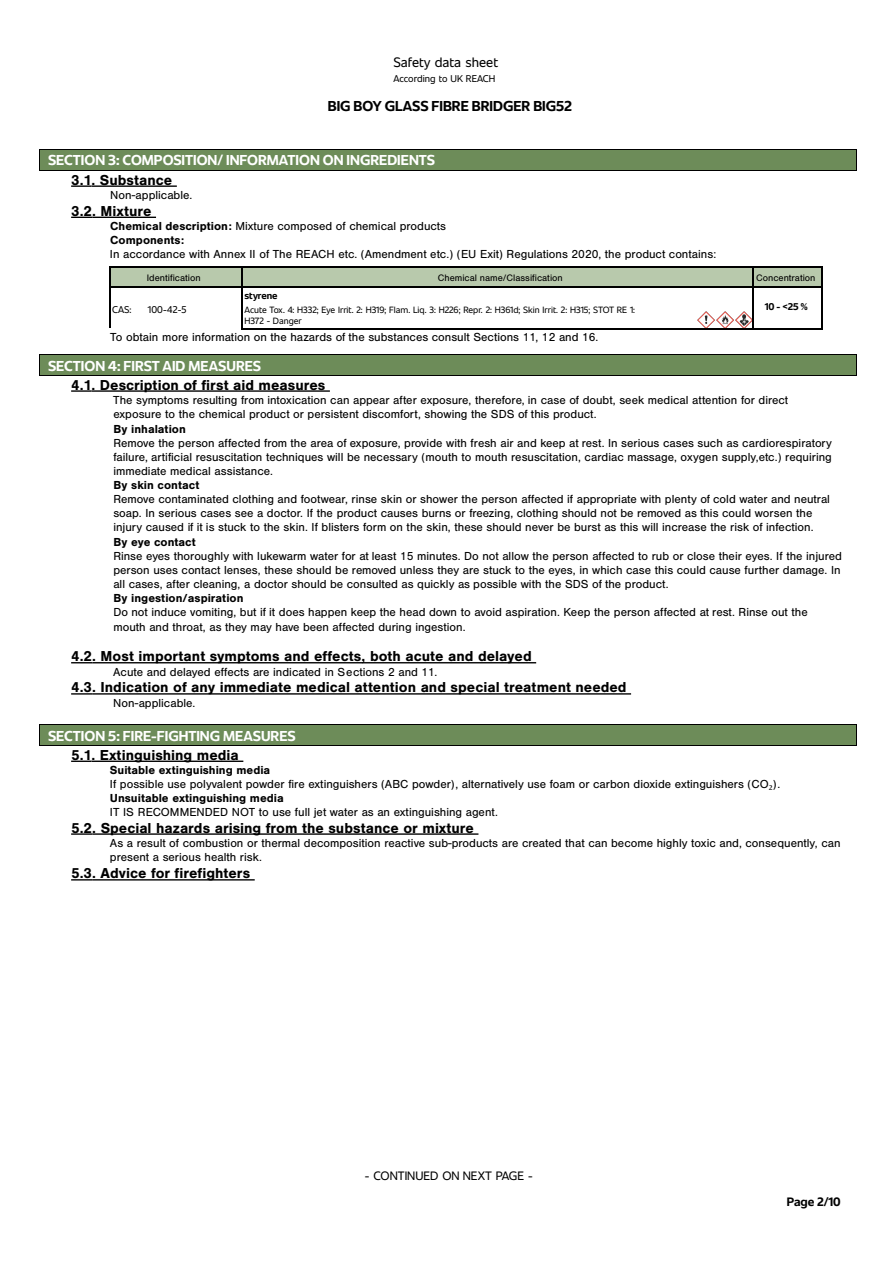
<style>
.page{position:relative;width:893px;height:1264px;background:#fff}
.page>*{position:absolute;margin:0;border:0;box-sizing:border-box;transform-origin:0 0}
.t1{font:700 15px "Nimbus San";color:#000}
.t2{font:700 14.25px "Unitext";color:#fff}
.t3{font:700 14.25px "Unitext";color:#000}
.t4{font:13.5px "Unitext";color:#000}
.t5{font:12px/14.2px "Nimbus San";color:#000}
.t6{font:700 12px "Nimbus San";color:#000}
.t7{font:12px "Unitext";color:#000}
.t8{font:700 12px "Unitext";color:#000}
.t9{font:9.75px "Nimbus San";color:#000}
.t10{font:9.75px "Unitext";color:#000}
.t11{font:700 9.75px "Unitext";color:#000}
.t12{font:9px/10.8px "Unitext";color:#000}
.s1{font-weight:700}
.s2{font-family:"Meta Serif Pro";font-weight:300}
</style>
<div class="page">
<img style="left:735px;top:311px;width:17px;height:17px">
<img style="left:716px;top:311px;width:17px;height:17px">
<img style="left:697px;top:311px;width:17px;height:17px">
<div style="left:40px;top:150px;width:816px;height:20px;background:#6d8c59"></div>
<hr style="left:40px;top:149px;width:816px;height:1px;background:#000">
<hr style="left:40px;top:170px;width:816px;height:1px;background:#000">
<svg style="left:39px;top:149px;width:1px;height:22px"></svg>
<svg style="left:856px;top:149px;width:1px;height:22px"></svg>
<hr style="left:71px;top:185px;width:20px;height:2px;background:#000">
<hr style="left:91px;top:185px;width:86px;height:2px;background:#000">
<hr style="left:71px;top:216px;width:21px;height:2px;background:#000">
<hr style="left:92px;top:216px;width:64px;height:2px;background:#000">
<div style="left:111px;top:267px;width:130px;height:19px;background:#b8c9ac"></div>
<div style="left:242px;top:267px;width:510px;height:19px;background:#b8c9ac"></div>
<div style="left:753px;top:267px;width:67px;height:19px;background:#b8c9ac"></div>
<hr style="left:111px;top:266px;width:130px;height:1px;background:#000">
<hr style="left:242px;top:266px;width:510px;height:1px;background:#000">
<hr style="left:753px;top:266px;width:67px;height:1px;background:#000">
<svg style="left:109px;top:266px;width:2px;height:21px"></svg>
<hr style="left:111px;top:286px;width:130px;height:1px;background:#000">
<svg style="left:241px;top:266px;width:1px;height:21px"></svg>
<hr style="left:242px;top:286px;width:510px;height:1px;background:#000">
<svg style="left:752px;top:266px;width:1px;height:21px"></svg>
<hr style="left:753px;top:286px;width:67px;height:1px;background:#000">
<svg style="left:820px;top:266px;width:2px;height:21px"></svg>
<hr style="left:109px;top:287px;width:2px;height:41px;background:#000">
<hr style="left:241px;top:287px;width:1px;height:41px;background:#000">
<hr style="left:242px;top:328px;width:510px;height:1px;background:#000">
<hr style="left:752px;top:287px;width:1px;height:41px;background:#000">
<hr style="left:753px;top:328px;width:67px;height:1px;background:#000">
<hr style="left:820px;top:287px;width:2px;height:41px;background:#000">
<div style="left:40px;top:355px;width:816px;height:20px;background:#6d8c59"></div>
<hr style="left:40px;top:354px;width:816px;height:1px;background:#000">
<hr style="left:40px;top:375px;width:816px;height:1px;background:#000">
<svg style="left:39px;top:354px;width:1px;height:22px"></svg>
<svg style="left:856px;top:354px;width:1px;height:22px"></svg>
<svg style="left:71px;top:390px;width:21px;height:1px"></svg>
<hr style="left:92px;top:390px;width:238px;height:1px;background:#000">
<svg style="left:71px;top:662px;width:21px;height:1px"></svg>
<hr style="left:92px;top:662px;width:444px;height:1px;background:#000">
<svg style="left:71px;top:693px;width:21px;height:1px"></svg>
<hr style="left:92px;top:693px;width:539px;height:1px;background:#000">
<div style="left:40px;top:724px;width:816px;height:20px;background:#6d8c59"></div>
<hr style="left:40px;top:724px;width:816px;height:1px;background:#000">
<hr style="left:40px;top:744px;width:816px;height:1px;background:#000">
<svg style="left:39px;top:724px;width:1px;height:21px"></svg>
<svg style="left:856px;top:724px;width:1px;height:21px"></svg>
<svg style="left:71px;top:760px;width:21px;height:1px"></svg>
<hr style="left:92px;top:760px;width:151px;height:1px;background:#000">
<svg style="left:71px;top:833px;width:21px;height:1px"></svg>
<hr style="left:92px;top:833px;width:386px;height:1px;background:#000">
<svg style="left:71px;top:879px;width:21px;height:1px"></svg>
<hr style="left:92px;top:879px;width:163px;height:1px;background:#000">
<p class="t4" style="left:393px;top:52px;width:106px">Safety data sheet</p>
<p class="t10" style="left:393px;top:71px;width:103px">According to UK REACH</p>
<p class="t3" style="left:328px;top:96px;width:245px">BIG BOY GLASS FIBRE BRIDGER BIG52</p>
<p class="t2" style="left:48px;top:150px;width:388px">SECTION 3: COMPOSITION/ INFORMATION ON INGREDIENTS</p>
<p class="t1" style="left:71px;top:171px;width:103px">3.1. Substance</p>
<p class="t5" style="left:110px;top:188px;width:84px">Non-applicable.</p>
<p class="t1" style="left:71px;top:202px;width:82px">3.2. Mixture</p>
<p class="t5" style="left:110px;top:219px;width:337px"><span class="s1">Chemical description:</span> Mixture composed of chemical products<br><span class="s1">Components:</span></p>
<p class="t5" style="left:110px;top:247px;width:608px">In accordance with Annex II of The REACH etc. (Amendment etc.) (EU Exit) Regulations 2020, the product contains:</p>
<p class="t9" style="left:147px;top:272px;width:55px">Identification</p>
<p class="t9" style="left:438px;top:272px;width:126px">Chemical name/Classification</p>
<p class="t9" style="left:756px;top:272px;width:61px">Concentration</p>
<p class="t10" style="left:112px;top:302px;width:21px">CAS:</p>
<p class="t10" style="left:148px;top:302px;width:40px">100-42-5</p>
<p class="t11" style="left:244px;top:289px;width:35px">styrene</p>
<p class="t12" style="left:244px;top:304px;width:392px">Acute Tox. 4: H332; Eye Irrit. 2: H319; Flam. Liq. 3: H226; Repr. 2: H361d; Skin Irrit. 2: H315; STOT RE 1:<br>H372 - Danger</p>
<p class="t11" style="left:764px;top:299px;width:44px">10 - &lt;25 %</p>
<p class="t5" style="left:110px;top:330px;width:489px">To obtain more information on the hazards of the substances consult Sections 11, 12 and 16.</p>
<p class="t2" style="left:48px;top:355px;width:214px">SECTION 4: FIRST AID MEASURES</p>
<p class="t1" style="left:71px;top:376px;width:256px">4.1. Description of first aid measures</p>
<p class="t5" style="left:113px;top:393px;width:676px">The symptoms resulting from intoxication can appear after exposure, therefore, in case of doubt, seek medical attention for direct exposure to the chemical product or persistent discomfort, showing the SDS of this product.</p>
<p class="t6" style="left:113px;top:422px;width:74px">By inhalation</p>
<p class="t5" style="left:113px;top:435px;width:720px;text-align:justify">Remove the person affected from the area of exposure, provide with fresh air and keep at rest. In serious cases such as cardiorespiratory failure, artificial resuscitation techniques will be necessary (mouth to mouth resuscitation, cardiac massage, oxygen supply,etc.) requiring immediate medical assistance.</p>
<p class="t6" style="left:113px;top:478px;width:87px">By skin contact</p>
<p class="t5" style="left:113px;top:492px;width:718px">Remove contaminated clothing and footwear, rinse skin or shower the person affected if appropriate with plenty of cold water and neutral soap. In serious cases see a doctor. If the product causes burns or freezing, clothing should not be removed as this could worsen the injury caused if it is stuck to the skin. If blisters form on the skin, these should never be burst as this will increase the risk of infection.</p>
<p class="t6" style="left:113px;top:535px;width:84px">By eye contact</p>
<p class="t5" style="left:113px;top:549px;width:730px;text-align:justify">Rinse eyes thoroughly with lukewarm water for at least 15 minutes. Do not allow the person affected to rub or close their eyes. If the injured person uses contact lenses, these should be removed unless they are stuck to the eyes, in which case this could cause further damage. In all cases, after cleaning, a doctor should be consulted as quickly as possible with the SDS of the product.</p>
<p class="t6" style="left:113px;top:591px;width:132px">By ingestion/aspiration</p>
<p class="t5" style="left:113px;top:605px;width:695px">Do not induce vomiting, but if it does happen keep the head down to avoid aspiration. Keep the person affected at rest. Rinse out the mouth and throat, as they may have been affected during ingestion.</p>
<p class="t1" style="left:71px;top:647px;width:462px">4.2. Most important symptoms and effects, both acute and delayed</p>
<p class="t5" style="left:113px;top:664px;width:325px">Acute and delayed effects are indicated in Sections 2 and 11.</p>
<p class="t1" style="left:71px;top:678px;width:557px">4.3. Indication of any immediate medical attention and special treatment needed</p>
<p class="t5" style="left:113px;top:696px;width:84px">Non-applicable.</p>
<p class="t2" style="left:48px;top:725px;width:249px">SECTION 5: FIRE-FIGHTING MEASURES</p>
<p class="t1" style="left:71px;top:746px;width:169px">5.1. Extinguishing media</p>
<p class="t5" style="left:110px;top:763px;width:671px"><span class="s1">Suitable extinguishing media<br></span>If possible use polyvalent powder fire extinguishers (ABC powder), alternatively use foam or carbon dioxide extinguishers (CO<span class="s2">₂</span>).<br><span class="s1">Unsuitable extinguishing media</span></p>
<p class="t5" style="left:110px;top:805px;width:389px">IT IS RECOMMENDED NOT to use full jet water as an extinguishing agent.</p>
<p class="t1" style="left:71px;top:819px;width:404px">5.2. Special hazards arising from the substance or mixture</p>
<p class="t5" style="left:110px;top:836px;width:732px">As a result of combustion or thermal decomposition reactive sub-products are created that can become highly toxic and, consequently, can present a serious health risk.</p>
<p class="t1" style="left:71px;top:864px;width:180px">5.3. Advice for firefighters</p>
<p class="t7" style="left:365px;top:1166px;width:169px">- CONTINUED ON NEXT PAGE -</p>
<p class="t8" style="left:786px;top:1192px;width:55px">Page 2/10</p>
</div>
